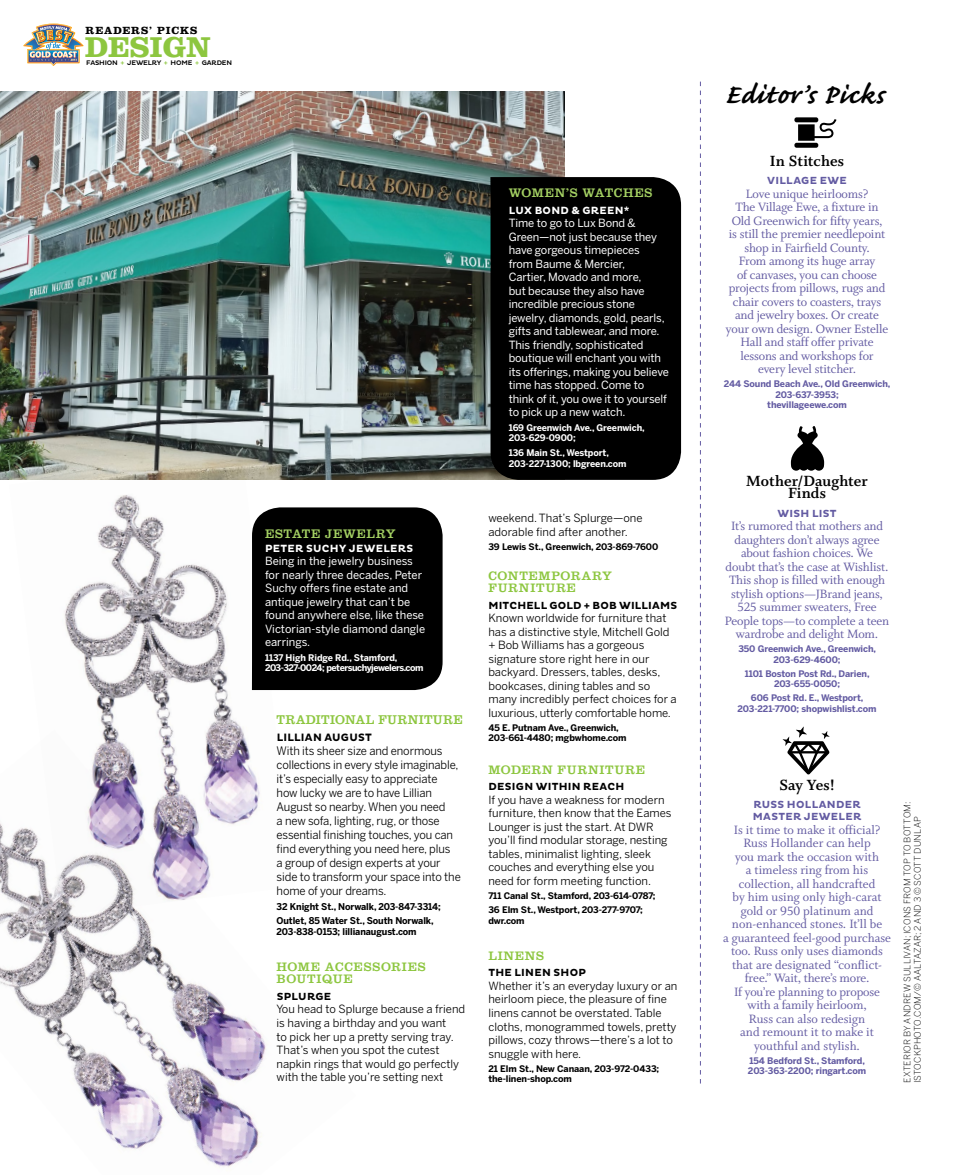
<style>
.page{position:relative;width:972px;height:1175px;background:#fff}
.page>*{position:absolute;margin:0;border:0;box-sizing:border-box;transform-origin:0 0}
.t1{font:700 34.5px "Caflisch Script Pro";letter-spacing:.025em;color:#000}
.t2{font:700 29.7px "Clarendon LT Std";color:#8dc63f}
.t3{font:16.5px/12px "Whitman Bold LF";color:#000;text-align:center}
.t4{font:16.5px "Whitman Bold Os F";letter-spacing:.005em;color:#000}
.t5{font:13.5px/13.5px "Whitman Roman LF";letter-spacing:-.01em;color:#635ba2;text-align:center}
.t6{font:13.2px "Clarendon LT Std";letter-spacing:.025em;color:#8dc63f}
.t7{font:12.9px "Clarendon LT Std";letter-spacing:.055em;color:#a3cf62}
.t8{font:12.75px/12px "Clarendon LT Std";letter-spacing:.055em;color:#8dc63f}
.t9{font:11.7px/14px "Benton Sans";letter-spacing:-.01em;color:#000}
.t10{font:11.25px/13.5px "Benton Sans";color:#000}
.t11{font:11.25px/13.5px "Benton Sans";letter-spacing:-.01em;color:#fff}
.t12{font:700 10.8px "Pluto";letter-spacing:.025em;color:#000}
.t13{font:700 10.8px "Clarendon LT Std";letter-spacing:.08em;color:#000}
.t14{font:700 10.65px "Pluto";letter-spacing:.03em;color:#fff}
.t15{font:700 10.5px "Pluto";letter-spacing:.025em;color:#000}
.t16{font:700 10.5px/12px "Pluto";letter-spacing:.03em;color:#635ba2}
.t17{font:700 9.3px/14.9px "Benton Sans";letter-spacing:-.01em;color:#000}
.t18{font:700 9.15px/10.6px "Benton Sans";letter-spacing:-.01em;color:#fff}
.t19{font:700 9.15px/10.6px "Benton Sans";letter-spacing:-.05em;color:#fff}
.t20{font:700 9px/10.5px "Benton Sans";letter-spacing:-.01em;color:#635ba2;text-align:center}
.t21{font:700 9px/10.5px "Benton Sans";letter-spacing:-.01em;color:#000}
.t22{font:300 9px/10.5px "Benton Sans";letter-spacing:.02em;color:#000}
.t23{font:500 6.75px "Pluto";letter-spacing:-.025em;color:#000}
.s1{color:#8dc63f}
</style>
<div class="page">
<img style="left:0;top:91px;width:565px;height:389px">
<img style="left:23px;top:23px;width:61px;height:43px">
<div style="left:490px;top:177px;width:191px;height:303px;background:#000"></div>
<div style="left:295px;top:507px;width:148px;height:183px;background:#000"></div>
<img style="left:9px;top:456px;width:286px;height:274px">
<img style="left:0;top:730px;width:266px;height:438px">
<svg style="left:700px;top:81px;width:1px;height:1002px"></svg>
<div style="left:794px;top:117px;width:24px;height:5px;background:#000;border-radius:2px"></div>
<div style="left:794px;top:143px;width:24px;height:5px;background:#000;border-radius:2px"></div>
<svg style="left:798px;top:119px;width:39px;height:22px"></svg>
<svg style="left:783px;top:726px;width:47px;height:48px"></svg>
<svg style="left:791px;top:426px;width:33px;height:44px"></svg>
<p class="t13" style="left:86px;top:24px;width:113px">READERS’ PICKS</p>
<h2 class="t2" style="left:85px;top:29px;width:21px">DESI</h2>
<h2 class="t2" style="left:163px;top:29px;width:49px">GN</h2>
<p class="t23" style="left:86px;top:59px;width:147px">FASHION <span class="s1">+</span> JEWELRY <span class="s1">+</span> HOME <span class="s1">+</span> GARDEN</p>
<p class="t7" style="left:265px;top:526px;width:132px">ESTATE JEWELRY</p>
<p class="t14" style="left:265px;top:542px;width:150px">PETER SUCHY JEWELERS</p>
<p class="t11" style="left:265px;top:554px;width:162px">Being in the jewelry business for nearly three decades, Peter<br>Suchy offers fine estate and antique jewelry that can’t be found anywhere else, like these<br>Victorian-style diamond dangle earrings.</p>
<p class="t19" style="left:265px;top:652px;width:160px">1137 High Ridge Rd., Stamford,<br>203-327-0024; petersuchyjewelers.com</p>
<p class="t6" style="left:277px;top:711px;width:188px">TRADITIONAL FURNITURE</p>
<p class="t12" style="left:277px;top:731px;width:97px">LILLIAN AUGUST</p>
<p class="t9" style="left:277px;top:743px;width:186px">With its sheer size and enormous collections in every style imaginable, it’s especially easy to appreciate how lucky we are to have Lillian August so nearby. When you need<br>a new sofa, lighting, rug, or those essential finishing touches, you can find everything you need here, plus<br>a group of design experts at your side to transform your space into the home of your dreams.</p>
<p class="t17" style="left:277px;top:898px;width:166px">32 Knight St., Norwalk, 203-847-3314;<br>Outlet, 85 Water St., South Norwalk,</p>
<p class="t17" style="left:277px;top:924px;width:142px">203-838-0153; lillianaugust.com</p>
<p class="t8" style="left:277px;top:961px;width:151px">HOME ACCESSORIES<br>BOUTIQUE</p>
<p class="t15" style="left:277px;top:990px;width:56px">SPLURGE</p>
<p class="t10" style="left:277px;top:1002px;width:190px">You head to Splurge because a friend is having a birthday and you want<br>to pick her up a pretty serving tray.<br>That’s when you spot the cutest napkin rings that would go perfectly with the table you’re setting next</p>
<p class="t7" style="left:509px;top:185px;width:145px">WOMEN’S WATCHES</p>
<p class="t14" style="left:509px;top:204px;width:122px">LUX BOND &amp; GREEN*</p>
<p class="t11" style="left:509px;top:216px;width:162px">Time to go to Lux Bond &amp;<br>Green—not just because they have gorgeous timepieces<br>from Baume &amp; Mercier,<br>Cartier, Movado and more,<br>but because they also have incredible precious stone jewelry, diamonds, gold, pearls, gifts and tablewear, and more.<br>This friendly, sophisticated boutique will enchant you with its offerings, making you believe time has stopped. Come to think of it, you owe it to yourself to pick up a new watch.</p>
<p class="t18" style="left:509px;top:422px;width:138px">169 Greenwich Ave., Greenwich,<br>203-629-0900;</p>
<p class="t18" style="left:509px;top:447px;width:119px">136 Main St., Westport,<br>203-227-1300; lbgreen.com</p>
<p class="t10" style="left:488px;top:511px;width:156px">weekend. That’s Splurge—one adorable find after another.</p>
<p class="t21" style="left:488px;top:541px;width:171px">39 Lewis St., Greenwich, 203-869-7600</p>
<p class="t8" style="left:488px;top:570px;width:125px">CONTEMPORARY<br>FURNITURE</p>
<p class="t15" style="left:489px;top:599px;width:190px">MITCHELL GOLD + BOB WILLIAMS</p>
<p class="t10" style="left:488px;top:611px;width:190px">Known worldwide for furniture that has a distinctive style, Mitchell Gold + Bob Williams has a gorgeous signature store right here in our backyard. Dressers, tables, desks, bookcases, dining tables and so many incredibly perfect choices for a luxurious, utterly comfortable home.</p>
<p class="t21" style="left:488px;top:722px;width:140px">45 E. Putnam Ave., Greenwich,<br>203-661-4480; mgbwhome.com</p>
<p class="t8" style="left:488px;top:763px;width:158px">MODERN FURNITURE</p>
<p class="t15" style="left:489px;top:780px;width:137px">DESIGN WITHIN REACH</p>
<p class="t10" style="left:488px;top:792px;width:185px">If you have a weakness for modern furniture, then know that the Eames Lounger is just the start. At DWR you’ll find modular storage, nesting tables, minimalist lighting, sleek couches and everything else you need for form meeting function.</p>
<p class="t21" style="left:488px;top:888px;width:169px;line-height:14.2px">711 Canal St., Stamford, 203-614-0787;<br>36 Elm St., Westport, 203-277-9707;</p>
<p class="t21" style="left:488px;top:915px;width:38px">dwr.com</p>
<p class="t8" style="left:488px;top:949px;width:57px">LINENS</p>
<p class="t15" style="left:489px;top:966px;width:99px">THE LINEN SHOP</p>
<p class="t10" style="left:488px;top:979px;width:190px">Whether it’s an everyday luxury or an heirloom piece, the pleasure of fine linens cannot be overstated. Table cloths, monogrammed towels, pretty pillows, cozy throws—there’s a lot to snuggle with here.</p>
<p class="t21" style="left:488px;top:1063px;width:172px">21 Elm St., New Canaan, 203-972-0433; the-linen-shop.com</p>
<h1 class="t1" style="left:725px;top:77px;width:160px">Editor’s Picks</h1>
<p class="t4" style="left:770px;top:151px;width:76px">In Stitches</p>
<p class="t16" style="left:767px;top:175px;width:81px">VILLAGE EWE</p>
<p class="t5" style="left:726px;top:187px;width:164px">Love unique heirlooms?<br>The Village Ewe, a fixture in<br>Old Greenwich for fifty years, is still the premier needlepoint shop in Fairfield County.<br>From among its huge array<br>of canvases, you can choose projects from pillows, rugs and chair covers to coasters, trays and jewelry boxes. Or create your own design. Owner Estelle<br>Hall and staff offer private lessons and workshops for every level stitcher.</p>
<p class="t20" style="left:724px;top:379px;width:168px">244 Sound Beach Ave., Old Greenwich,<br>203-637-3953;<br>thevillageewe.com</p>
<p class="t3" style="left:746px;top:475px;width:123px">Mother/Daughter<br>Finds</p>
<p class="t16" style="left:777px;top:507px;width:61px">WISH LIST</p>
<p class="t5" style="left:725px;top:519px;width:166px">It’s rumored that mothers and daughters don’t always agree about fashion choices. We doubt that’s the case at Wishlist.<br>This shop is filled with enough stylish options—JBrand jeans,<br>525 summer sweaters, Free<br>People tops—to complete a teen wardrobe and delight Mom.</p>
<p class="t20" style="left:738px;top:643px;width:139px">350 Greenwich Ave., Greenwich,<br>203-629-4600;</p>
<p class="t20" style="left:745px;top:668px;width:126px">1101 Boston Post Rd., Darien,<br>203-655-0050;</p>
<p class="t20" style="left:738px;top:692px;width:141px">606 Post Rd. E., Westport,<br>203-221-7700; shopwishlist.com</p>
<p class="t4" style="left:779px;top:775px;width:57px">Say Yes!</p>
<p class="t16" style="left:753px;top:799px;width:110px">RUSS HOLLANDER<br>MASTER JEWELER</p>
<p class="t5" style="left:723px;top:823px;width:169px">Is it time to make it official?<br>Russ Hollander can help<br>you mark the occasion with<br>a timeless ring from his collection, all handcrafted<br>by him using only high-carat gold or 950 platinum and non-enhanced stones. It’ll be<br>a guaranteed feel-good purchase too. Russ only uses diamonds that are designated “conflict&shy;free.” Wait, there’s more.<br>If you’re planning to propose with a family heirloom,<br>Russ can also redesign<br>and remount it to make it youthful and stylish.</p>
<p class="t20" style="left:748px;top:1055px;width:120px;text-align:left">154 Bedford St., Stamford,<br>203-363-2200; ringart.com</p>
<p class="t22" style="left:902px;top:1083px;width:283px;rotate:-90deg">EXTERIOR BY ANDREW SULLIVAN; icons from top to bottom: istockphoto.com/© Aaltazar; 2 and 3 © Scott Dunlap</p>
</div>
